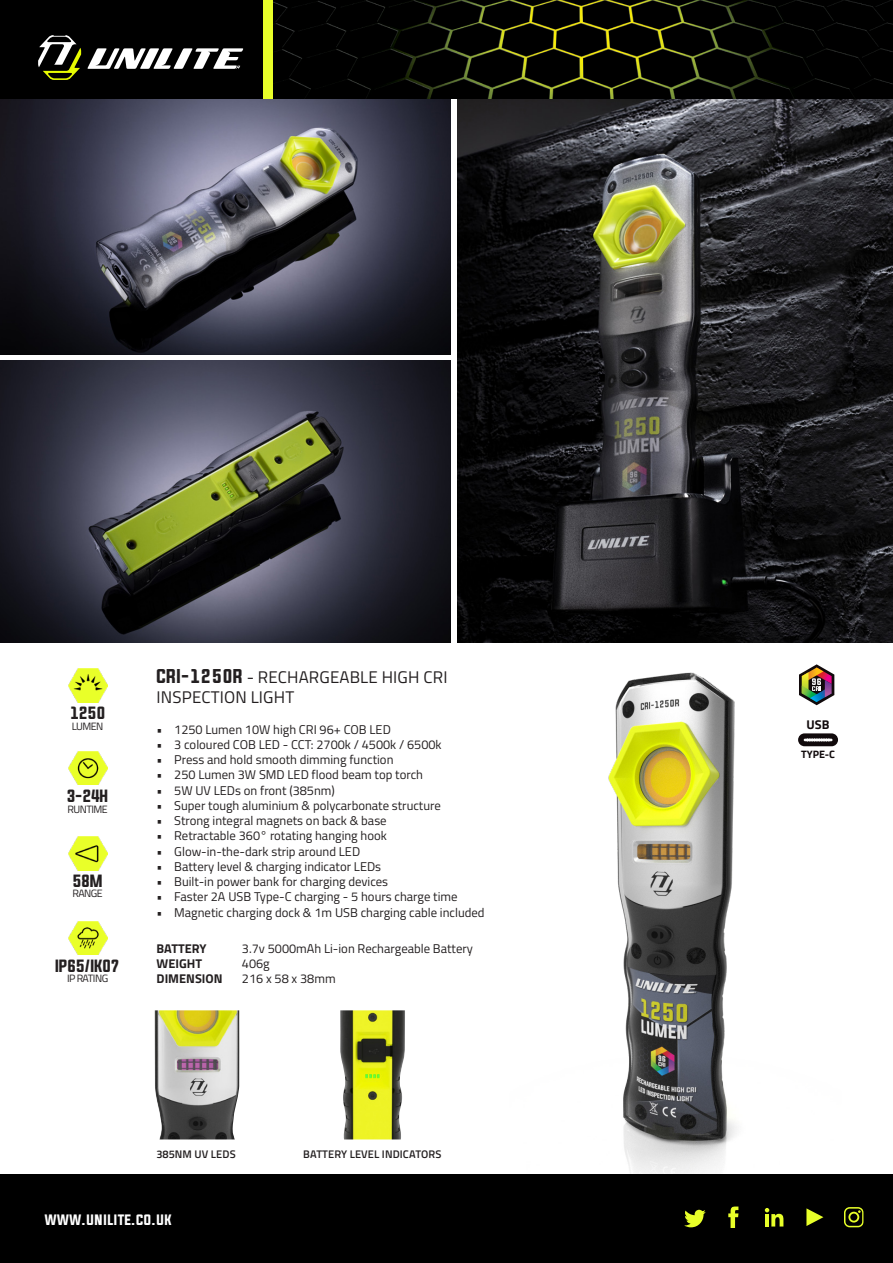
<style>
.page{position:relative;width:893px;height:1263px;background:#fff}
.page>*{position:absolute;margin:0;border:0;box-sizing:border-box;transform-origin:0 0}
.t1{font:16.8px/20.2px "Titillium Web";letter-spacing:.01em;color:#231f20}
.t2{font:15px "Evogria";letter-spacing:-.05em;color:#231f20}
.t3{font:13.5px "Evogria";color:#fff}
.t4{font:12.75px "Titillium Web";color:#231f20}
.t5{font:700 12.75px "Titillium Web";color:#231f20}
.t6{font:700 12.75px "Titillium Web";color:#110a0c}
.t7{font:600 11.1px "Titillium Web";letter-spacing:.01em;color:#231f20}
.t8{font:700 10.8px "Titillium Web";color:#110a0c}
.t9{font:10.65px "Titillium Web";letter-spacing:-.05em;color:#231f20}
.s1{font-family:"Evogria"}
</style>
<div class="page">
<img style="left:457px;top:99px;width:436px;height:544px">
<img style="left:0;top:360px;width:451px;height:283px">
<img style="left:0;top:99px;width:451px;height:256px">
<img style="left:608px;top:672px;width:227px;height:502px">
<img style="left:68px;top:669px;width:39px;height:33px">
<img style="left:68px;top:751px;width:39px;height:34px">
<img style="left:68px;top:836px;width:39px;height:34px">
<img style="left:68px;top:921px;width:39px;height:34px">
<img style="left:155px;top:1010px;width:84px;height:129px">
<img style="left:340px;top:1010px;width:65px;height:129px">
<svg style="left:798px;top:733px;width:40px;height:13px"></svg>
<svg style="left:799px;top:664px;width:35px;height:41px"></svg>
<div style="left:0;top:1174px;width:893px;height:89px;background:#000"></div>
<div style="left:0;top:0;width:893px;height:99px;background:#000"></div>
<div style="left:263px;top:0;width:10px;height:99px;background:#e9ff29"></div>
<svg style="left:87px;top:48px;width:156px;height:21px"></svg>
<svg style="left:38px;top:35px;width:43px;height:45px"></svg>
<img style="left:273px;top:0;width:620px;height:99px">
<svg style="left:806px;top:1208px;width:17px;height:18px"></svg>
<svg style="left:844px;top:1207px;width:20px;height:20px"></svg>
<svg style="left:684px;top:1210px;width:22px;height:17px"></svg>
<svg style="left:765px;top:1208px;width:18px;height:18px"></svg>
<svg style="left:728px;top:1206px;width:10px;height:22px"></svg>
<p class="t2" style="left:70px;top:702px;width:37px">1250</p>
<p class="t9" style="left:72px;top:718px;width:33px">LUMEN</p>
<p class="t2" style="left:66px;top:785px;width:44px">3-24H</p>
<p class="t9" style="left:67px;top:801px;width:42px">RUNTIME</p>
<p class="t2" style="left:72px;top:870px;width:32px">58M</p>
<p class="t9" style="left:73px;top:886px;width:32px">RANGE</p>
<p class="t2" style="left:55px;top:955px;width:66px">IP65/IK07</p>
<p class="t9" style="left:67px;top:970px;width:43px">IP RATING</p>
<h1 class="t1" style="left:157px;top:666px;width:292px"><span class="s1">CRI-1250R</span> - RECHARGEABLE HIGH CRI<br>INSPECTION LIGHT</h1>
<p class="t4" style="left:157px;top:720px;width:236px">• 1250 Lumen 10W high CRI 96+ COB LED</p>
<p class="t4" style="left:157px;top:735px;width:287px">• 3 coloured COB LED - CCT: 2700k / 4500k / 6500k</p>
<p class="t4" style="left:157px;top:750px;width:238px">• Press and hold smooth dimming function</p>
<p class="t4" style="left:157px;top:766px;width:268px">• 250 Lumen 3W SMD LED flood beam top torch</p>
<p class="t4" style="left:157px;top:781px;width:180px">• 5W UV LEDs on front (385nm)</p>
<p class="t4" style="left:157px;top:796px;width:286px">• Super tough aluminium &amp; polycarbonate structure</p>
<p class="t4" style="left:157px;top:811px;width:232px">• Strong integral magnets on back &amp; base</p>
<p class="t4" style="left:157px;top:826px;width:232px">• Retractable 360° rotating hanging hook</p>
<p class="t4" style="left:157px;top:842px;width:205px">• Glow-in-the-dark strip around LED</p>
<p class="t4" style="left:157px;top:857px;width:226px">• Battery level &amp; charging indicator LEDs</p>
<p class="t4" style="left:157px;top:872px;width:233px">• Built-in power bank for charging devices</p>
<p class="t4" style="left:157px;top:887px;width:302px">• Faster 2A USB Type-C charging - 5 hours charge time</p>
<p class="t4" style="left:157px;top:903px;width:330px">• Magnetic charging dock &amp; 1m USB charging cable included</p>
<p class="t5" style="left:157px;top:938px;width:51px">BATTERY</p>
<p class="t4" style="left:242px;top:939px;width:233px">3.7v 5000mAh Li-ion Rechargeable Battery</p>
<p class="t5" style="left:157px;top:954px;width:47px">WEIGHT</p>
<p class="t4" style="left:242px;top:954px;width:29px">406g</p>
<p class="t5" style="left:157px;top:969px;width:68px">DIMENSION</p>
<p class="t4" style="left:242px;top:969px;width:95px">216 x 58 x 38mm</p>
<p class="t7" style="left:156px;top:1146px;width:81px">385NM UV LEDS</p>
<p class="t7" style="left:303px;top:1146px;width:140px">BATTERY LEVEL INDICATORS</p>
<p class="t3" style="left:44px;top:1210px;width:129px">WWW.UNILITE.CO.UK</p>
<p class="t6" style="left:807px;top:715px;width:24px">USB</p>
<p class="t8" style="left:801px;top:745px;width:35px">TYPE-C</p>
</div>
